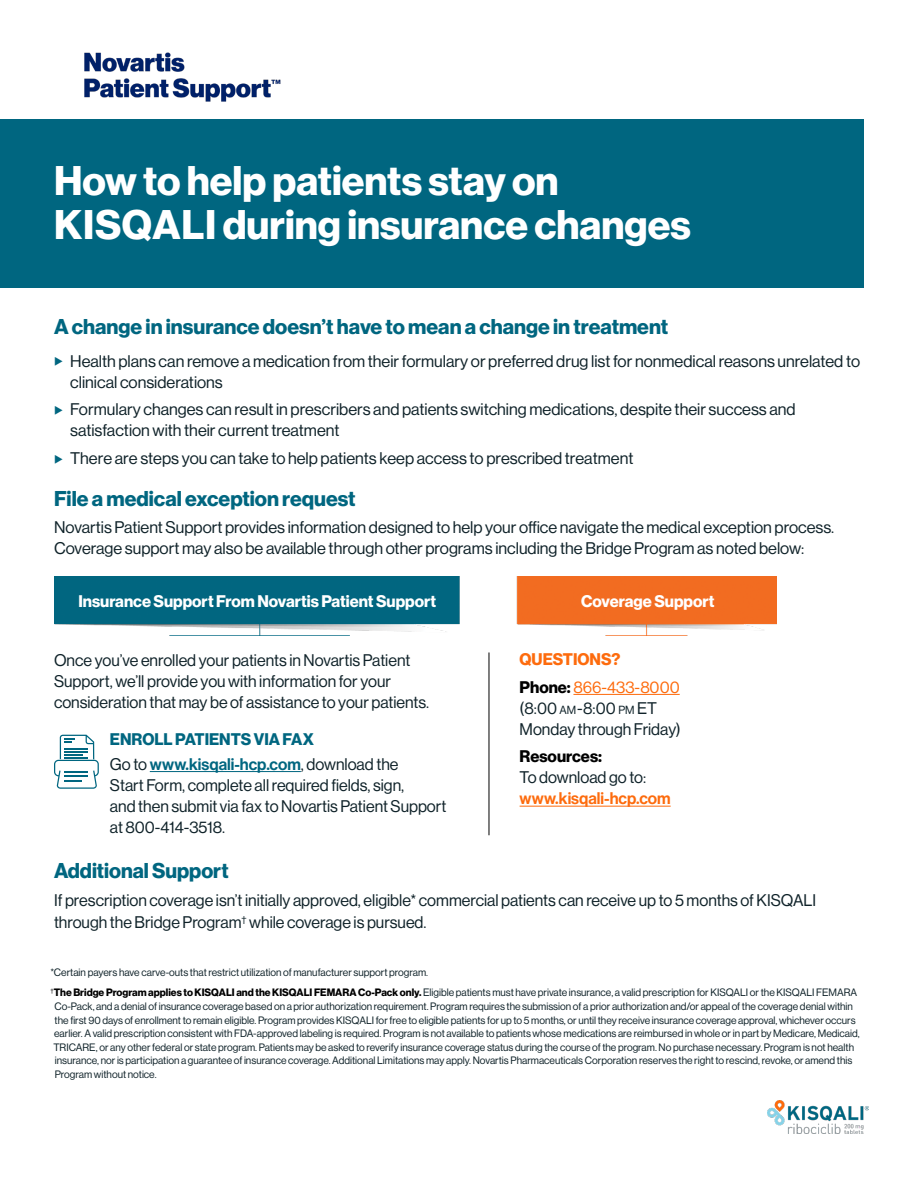
<style>
.page{position:relative;width:918px;height:1188px;background:#fff}
.page>*{position:absolute;margin:0;border:0;box-sizing:border-box;transform-origin:0 0}
.t1{font:700 40.5px/43.5px "Volta Modern Display 75";color:#fff}
.t2{font:700 21px "Volta Modern Display 75";color:#006680}
.t3{font:16.5px/21px "Volta Modern Display 55 Roman";color:#0f2229}
.t4{font:700 16.5px "Volta Modern Display 75";color:#fff}
.t5{font:500 16.5px "Volta Modern Display 65";color:#006680}
.t6{font:700 16.5px "Volta Modern Display 75";color:#006680}
.t7{font:500 16.5px "Volta Modern Display 65";color:#fd6b0d}
.t8{font:700 16.5px "Volta Modern Display 75";color:#fd6b0d}
.t9{font:700 16.5px "Volta Modern Display 75";color:#000}
.t10{font:10.5px/13.5px "Volta Modern Display 55 Roman";color:#0f2229}
.s1{color:#006680}
.s2{font-family:"Volta Modern Display 55 Roman";font-weight:400;color:#0f2229}
.s3{font-family:"Volta Modern Display 75";font-weight:700;color:#000}
.s4{color:#fd6b0d}
.s5{font-size:11.55px}
</style>
<div class="page">
<img style="left:516px;top:576px;width:260px;height:60px">
<svg style="left:54px;top:735px;width:45px;height:54px"></svg>
<div style="left:0;top:119px;width:864px;height:169px;background:#006680"></div>
<hr style="left:150px;top:771px;width:151px;height:1px;background:#006680">
<hr style="left:573px;top:694px;width:107px;height:1px;background:#fd6b0d">
<hr style="left:520px;top:806px;width:151px;height:1px;background:#fd6b0d">
<hr style="left:489px;top:652px;width:1px;height:183px;background:#000">
<img style="left:54px;top:576px;width:406px;height:60px">
<img style="left:768px;top:1100px;width:100px;height:34px">
<img style="left:84px;top:52px;width:197px;height:50px">
<h1 class="t1" style="left:54px;top:160px;width:638px">How to help patients stay on<br>KISQALI during insurance changes</h1>
<h2 class="t2" style="left:54px;top:314px;width:616px">A change in insurance doesn’t have to mean a change in treatment</h2>
<h3 class="t3" style="left:70px;top:350px;width:791px;text-indent:-16px"><span class="s1">◆</span> Health plans can remove a medication from their formulary or preferred drug list for nonmedical reasons unrelated to clinical considerations</h3>
<h3 class="t3" style="left:70px;top:399px;width:727px;text-indent:-16px"><span class="s1">◆</span> Formulary changes can result in prescribers and patients switching medications, despite their success and satisfaction with their current treatment</h3>
<h3 class="t3" style="left:54px;top:448px;width:581px"><span class="s1">◆</span> There are steps you can take to help patients keep access to prescribed treatment</h3>
<h2 class="t2" style="left:54px;top:486px;width:303px">File a medical exception request</h2>
<h3 class="t3" style="left:54px;top:516px;width:782px">Novartis Patient Support provides information designed to help your office navigate the medical exception process.<br>Coverage support may also be available through other programs including the Bridge Program as noted below:</h3>
<h3 class="t4" style="left:78px;top:591px;width:359px">Insurance Support From Novartis Patient Support</h3>
<h3 class="t4" style="left:581px;top:591px;width:135px">Coverage Support</h3>
<h3 class="t3" style="left:54px;top:650px;width:377px">Once you’ve enrolled your patients in Novartis Patient<br>Support, we’ll provide you with information for your consideration that may be of assistance to your patients.</h3>
<h3 class="t6" style="left:110px;top:730px;width:205px">ENROLL PATIENTS VIA FAX</h3>
<h3 class="t5" style="left:110px;top:754px;width:290px"><span class="s2">Go to</span> www.kisqali-hcp.com<span class="s2">, download the</span></h3>
<h3 class="t3" style="left:110px;top:774px;width:338px">Start Form, complete all required fields, sign,<br>and then submit via fax to Novartis Patient Support at 800-414-3518.</h3>
<h2 class="t2" style="left:54px;top:859px;width:176px">Additional Support</h2>
<h3 class="t8" style="left:520px;top:649px;width:102px">QUESTIONS?</h3>
<h3 class="t3" style="left:520px;top:676px;width:163px"><span class="s3">Phone:</span> <span class="s4">866-433-8000 </span>(8:00 <span class="s5">AM</span> - 8:00 <span class="s5">PM</span> ET<br>Monday through Friday)</h3>
<h3 class="t9" style="left:520px;top:747px;width:84px">Resources:</h3>
<h3 class="t3" style="left:520px;top:767px;width:128px">To download go to:</h3>
<h3 class="t7" style="left:520px;top:789px;width:153px">www.kisqali-hcp.com</h3>
<h3 class="t3" style="left:54px;top:889px;width:764px;line-height:22.5px">If prescription coverage isn’t initially approved, eligible* commercial patients can receive up to 5 months of KISQALI through the Bridge Program<sup>†</sup> while coverage is pursued.</h3>
<p class="t10" style="left:50px;top:963px;width:808px;line-height:20.1px">*Certain payers have carve-outs that restrict utilization of manufacturer support program.<br><sup>†</sup><span class="s3">The Bridge Program applies to KISQALI and the KISQALI FEMARA Co-Pack only.</span> Eligible patients must have private insurance, a valid prescription for KISQALI or the KISQALI FEMARA</p>
<p class="t10" style="left:53px;top:1000px;width:808px">Co-Pack, and a denial of insurance coverage based on a prior authorization requirement. Program requires the submission of a prior authorization and/or appeal of the coverage denial within the first 90 days of enrollment to remain eligible. Program provides KISQALI for free to eligible patients for up to 5 months, or until they receive insurance coverage approval, whichever occurs earlier. A valid prescription consistent with FDA-approved labeling is required. Program is not available to patients whose medications are reimbursed in whole or in part by Medicare, Medicaid, TRICARE, or any other federal or state program. Patients may be asked to reverify insurance coverage status during the course of the program. No purchase necessary. Program is not health insurance, nor is participation a guarantee of insurance coverage. Additional Limitations may apply. Novartis Pharmaceuticals Corporation reserves the right to rescind, revoke, or amend this Program without notice.</p>
</div>
